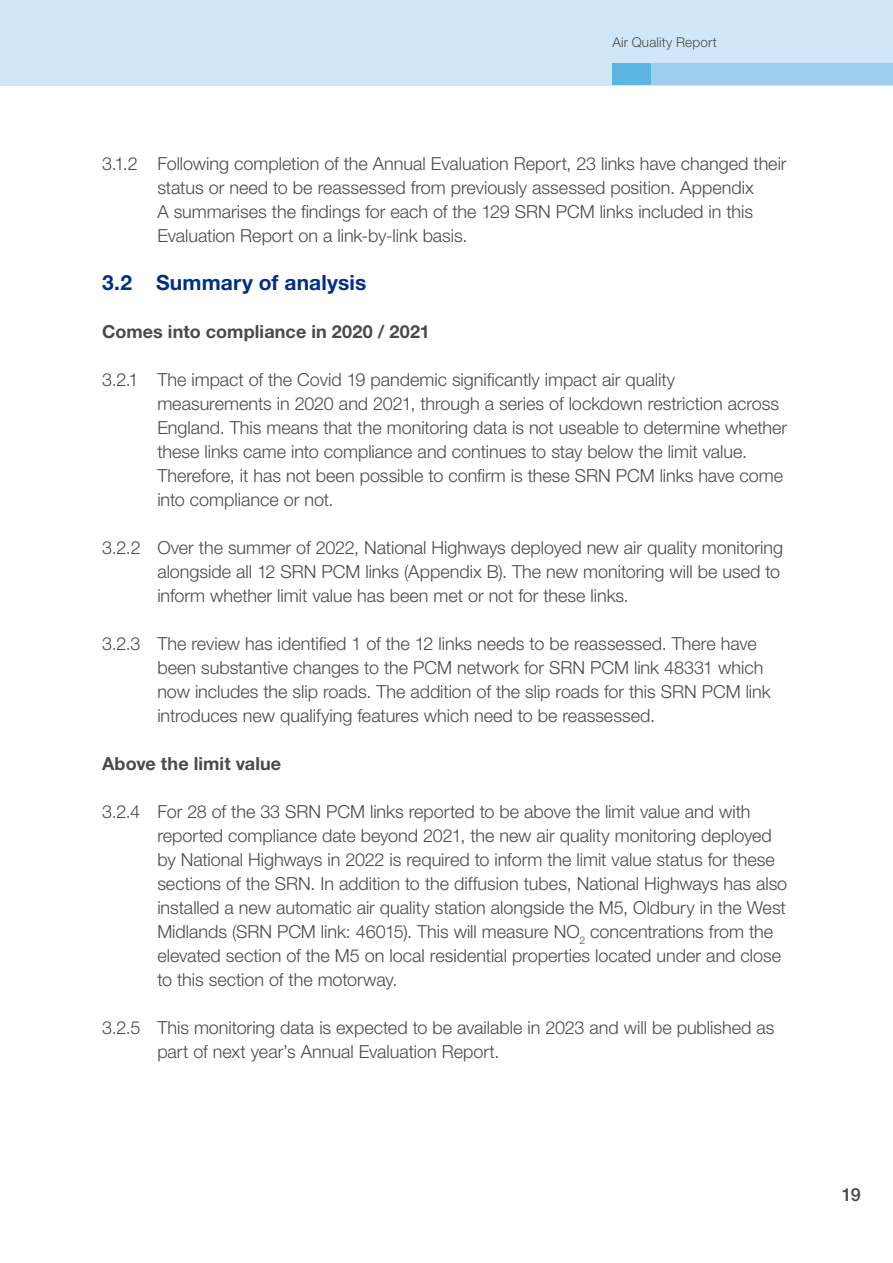
<style>
.page{position:relative;width:893px;height:1263px;background:#fff}
.page>*{position:absolute;margin:0;border:0;box-sizing:border-box;transform-origin:0 0}
.B_Head_Numbered{font:700 21px "Helvetica Neue LT Pro";letter-spacing:.005em;color:#002f87}
.Body_Text_Numbered{font:300 18px/24px "Helvetica Neue LT Pro";color:#4a4a49}
.C_Head{font:700 18px "Helvetica Neue LT Pro";letter-spacing:.005em;color:#4a4a49}
.t1{font:500 18px "Helvetica Neue LT Pro";color:#4a4a49}
.t2{font:300 13.5px "Helvetica Neue LT Pro";letter-spacing:.01em;color:#4a4a49}
</style>
<div class="page">
<div style="left:2px;top:0;width:891px;height:85px;background:#d1e7f7"></div>
<hr style="left:0;top:0;width:2px;height:85px;background:#d1e7f7">
<div style="left:651px;top:64px;width:242px;height:21px;background:#9dceed"></div>
<div style="left:612px;top:64px;width:39px;height:21px;background:#5cb6e2"></div>
<p class="t2" style="left:612px;top:34px;width:106px">Air Quality Report</p>
<h3 class="Body_Text_Numbered" style="left:157px;top:151px;width:631px;text-indent:-55px">3.1.2 Following completion of the Annual Evaluation Report, 23 links have changed their status or need to be reassessed from previously assessed position. Appendix<br>A summarises the findings for each of the 129 SRN PCM links included in this Evaluation Report on a link-by-link basis.</h3>
<h2 class="B_Head_Numbered" style="left:102px;top:270px;width:266px">3.2 Summary of analysis</h2>
<h3 class="C_Head" style="left:102px;top:321px;width:329px">Comes into compliance in 2020 / 2021</h3>
<h3 class="Body_Text_Numbered" style="left:157px;top:367px;width:631px;text-indent:-55px">3.2.1 The impact of the Covid 19 pandemic significantly impact air quality measurements in 2020 and 2021, through a series of lockdown restriction across England. This means that the monitoring data is not useable to determine whether these links came into compliance and continues to stay below the limit value.<br>Therefore, it has not been possible to confirm is these SRN PCM links have come into compliance or not.</h3>
<h3 class="Body_Text_Numbered" style="left:157px;top:535px;width:627px;text-indent:-55px">3.2.2 Over the summer of 2022, National Highways deployed new air quality monitoring alongside all 12 SRN PCM links (Appendix B). The new monitoring will be used to inform whether limit value has been met or not for these links.</h3>
<h3 class="Body_Text_Numbered" style="left:157px;top:631px;width:615px;text-indent:-55px">3.2.3 The review has identified 1 of the 12 links needs to be reassessed. There have been substantive changes to the PCM network for SRN PCM link 48331 which now includes the slip roads. The addition of the slip roads for this SRN PCM link introduces new qualifying features which need to be reassessed.</h3>
<h3 class="C_Head" style="left:102px;top:753px;width:181px">Above the limit value</h3>
<h3 class="Body_Text_Numbered" style="left:157px;top:799px;width:631px;text-indent:-55px">3.2.4 For 28 of the 33 SRN PCM links reported to be above the limit value and with reported compliance date beyond 2021, the new air quality monitoring deployed by National Highways in 2022 is required to inform the limit value status for these sections of the SRN. In addition to the diffusion tubes, National Highways has also installed a new automatic air quality station alongside the M5, Oldbury in the West Midlands (SRN PCM link: 46015). This will measure NO<sub>2</sub> concentrations from the elevated section of the M5 on local residential properties located under and close to this section of the motorway.</h3>
<h3 class="Body_Text_Numbered" style="left:157px;top:1015px;width:619px;text-indent:-55px">3.2.5 This monitoring data is expected to be available in 2023 and will be published as part of next year’s Annual Evaluation Report.</h3>
<p class="t1" style="left:842px;top:1184px;width:20px">19</p>
</div>
